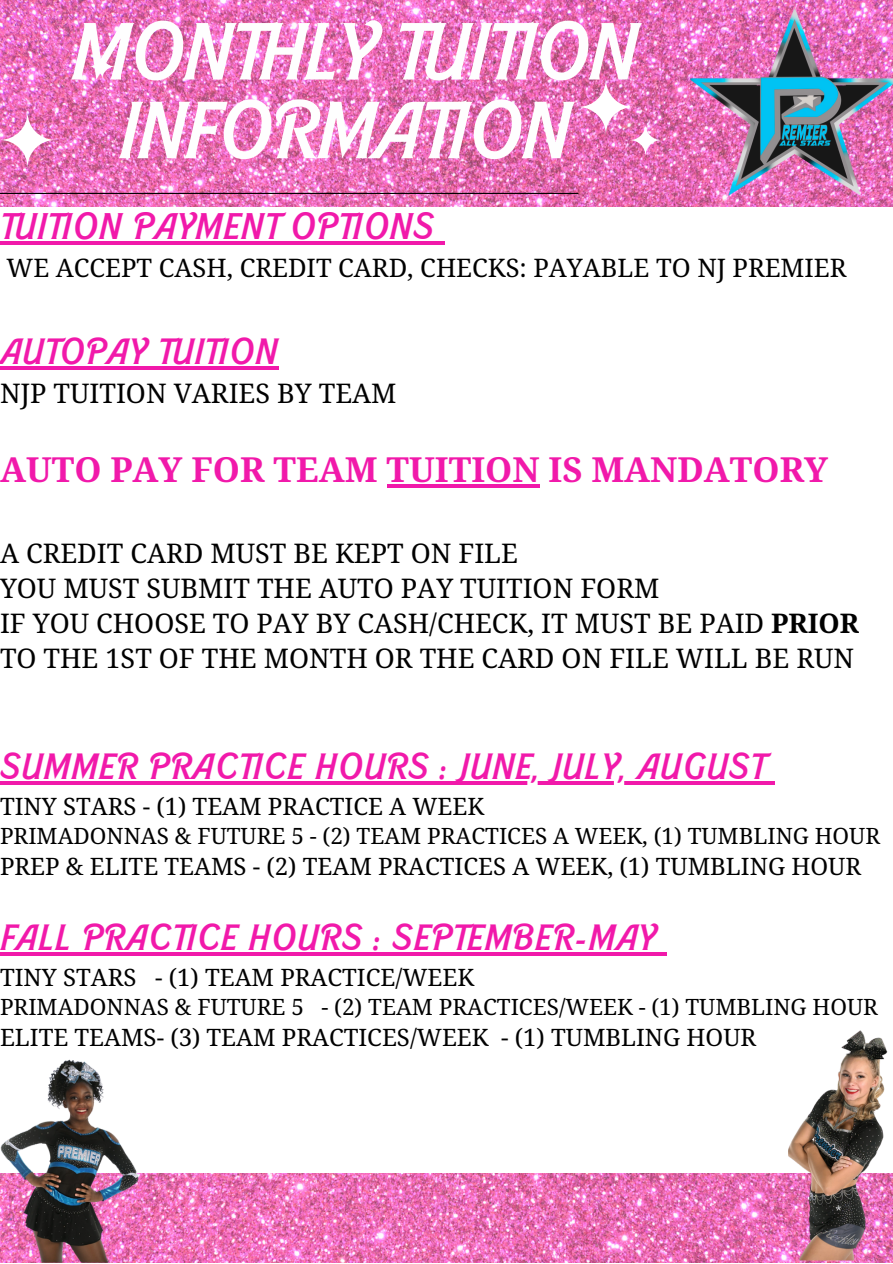
<style>
.page{position:relative;width:893px;height:1264px;background:#fff}
.page>*{position:absolute;margin:0;border:0;box-sizing:border-box;transform-origin:0 0}
.t1{font:italic 500 78.15px "Barbie";color:#fefefe}
.t2{font:italic 500 36px "Barbie";letter-spacing:.04em;color:#f119aa}
.t3{font:italic 500 35.55px "Barbie";letter-spacing:.04em;color:#f119aa}
.t4{font:700 34.5px "Noto Serif Ethiopic";color:#f119aa}
.t5{font:27px/34.8px "Noto Serif Ethiopic";color:#000}
.t6{font:25.5px "Noto Serif Ethiopic";color:#000}
.t7{font:24px "Noto Serif Ethiopic";color:#000}
.t8{font:22.5px "Noto Serif Ethiopic";color:#000}
.s1{font-weight:700}
</style>
<div class="page">
<img style="left:0;top:0;width:892px;height:1262px">
<div style="left:0;top:207px;width:892px;height:965px;background:#fff"></div>
<hr style="left:0;top:241px;width:434px;height:4px;background:#f119aa">
<hr style="left:434px;top:241px;width:11px;height:4px;background:#f119aa">
<hr style="left:0;top:366px;width:278px;height:4px;background:#f119aa">
<hr style="left:386px;top:484px;width:153px;height:4px;background:#f119aa">
<hr style="left:0;top:781px;width:764px;height:3px;background:#f119aa">
<svg style="left:764px;top:781px;width:10px;height:3px"></svg>
<hr style="left:0;top:952px;width:16px;height:3px;background:#f119aa">
<hr style="left:16px;top:952px;width:640px;height:3px;background:#f119aa">
<svg style="left:656px;top:952px;width:10px;height:3px"></svg>
<hr style="left:0;top:193px;width:578px;height:1px;background:#000">
<img style="left:683px;top:0;width:209px;height:203px">
<img style="left:0;top:112px;width:55px;height:55px">
<img style="left:578px;top:79px;width:83px;height:77px">
<svg style="left:89px;top:54px;width:26px;height:25px"></svg>
<img style="left:788px;top:1030px;width:104px;height:232px">
<img style="left:0;top:1059px;width:165px;height:203px">
<p class="t1" style="left:71px;top:15px;width:566px">MONTHLY TUITION</p>
<p class="t1" style="left:118px;top:93px;width:452px">INFORMATION</p>
<p class="t2" style="left:0;top:209px;width:434px">TUITION PAYMENT OPTIONS</p>
<p class="t6" style="left:7px;top:250px;width:841px">WE ACCEPT CASH, CREDIT CARD, CHECKS: PAYABLE TO NJ PREMIER</p>
<p class="t3" style="left:0;top:334px;width:278px">AUTOPAY TUITION</p>
<p class="t5" style="left:0;top:375px;width:398px">NJP TUITION VARIES BY TEAM</p>
<p class="t4" style="left:0;top:445px;width:829px">AUTO PAY FOR TEAM TUITION IS MANDATORY</p>
<p class="t5" style="left:0;top:535px;width:519px">A CREDIT CARD MUST BE KEPT ON FILE</p>
<p class="t5" style="left:0;top:570px;width:661px">YOU MUST SUBMIT THE AUTO PAY TUITION FORM</p>
<p class="t5" style="left:0;top:605px;width:860px">IF YOU CHOOSE TO PAY BY CASH/CHECK, IT MUST BE PAID <span class="s1">PRIOR<br></span>TO THE 1ST OF THE MONTH OR THE CARD ON FILE WILL BE RUN</p>
<p class="t3" style="left:0;top:749px;width:764px">SUMMER PRACTICE HOURS : JUNE, JULY, AUGUST</p>
<p class="t7" style="left:0;top:789px;width:485px">TINY STARS - (1) TEAM PRACTICE A WEEK</p>
<p class="t8" style="left:0;top:820px;width:881px">PRIMADONNAS &amp; FUTURE 5 - (2) TEAM PRACTICES A WEEK, (1) TUMBLING HOUR</p>
<p class="t7" style="left:0;top:849px;width:862px">PREP &amp; ELITE TEAMS - (2) TEAM PRACTICES A WEEK, (1) TUMBLING HOUR</p>
<p class="t3" style="left:0;top:920px;width:656px">FALL PRACTICE HOURS : SEPTEMBER-MAY</p>
<p class="t7" style="left:0;top:960px;width:475px">TINY STARS - (1) TEAM PRACTICE/WEEK</p>
<p class="t8" style="left:0;top:991px;width:879px">PRIMADONNAS &amp; FUTURE 5 - (2) TEAM PRACTICES/WEEK - (1) TUMBLING HOUR</p>
<p class="t7" style="left:0;top:1019px;width:757px">ELITE TEAMS- (3) TEAM PRACTICES/WEEK - (1) TUMBLING HOUR</p>
</div>
